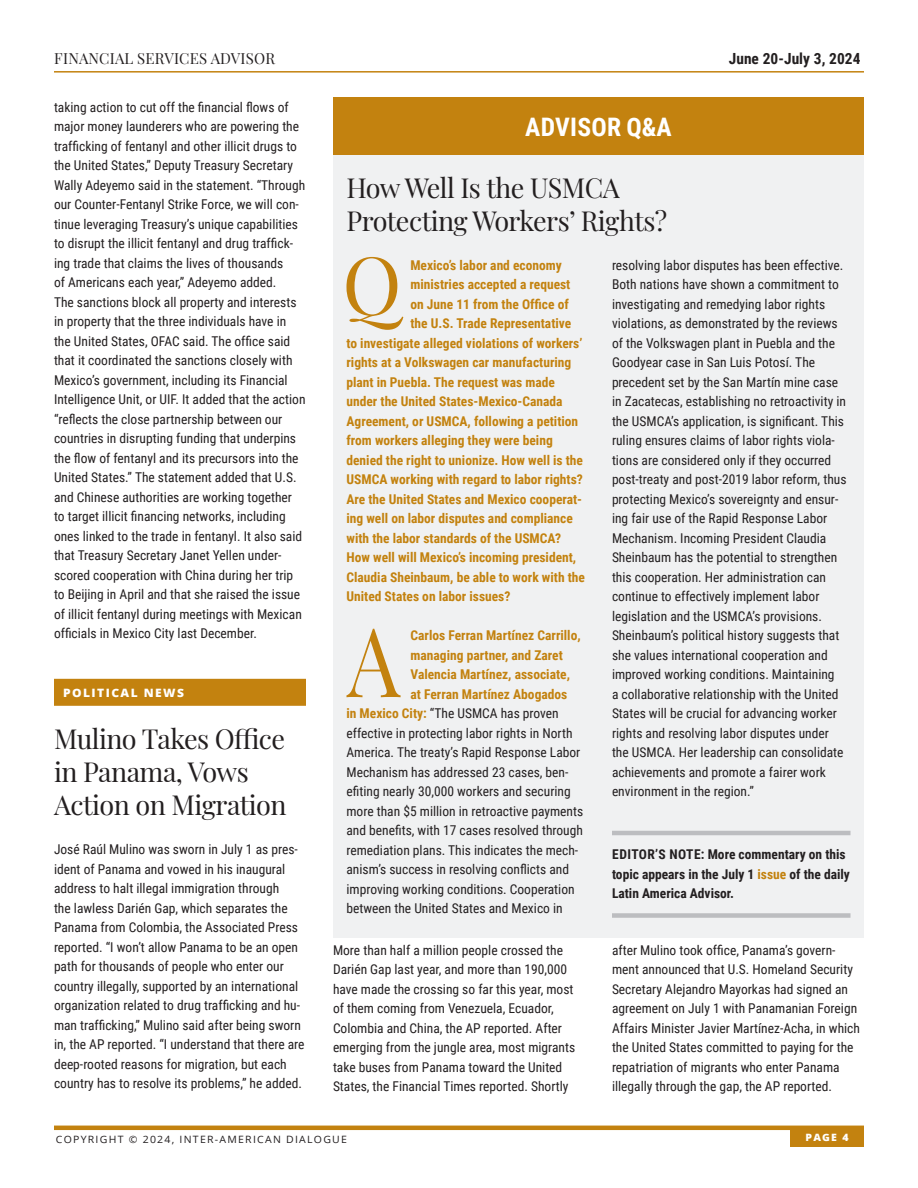
<style>
.page{position:relative;width:918px;height:1188px;background:#fff}
.page>*{position:absolute;margin:0;border:0;box-sizing:border-box;transform-origin:0 0}
.Answer_Text_-_Drop_Cap_A{font:96.15px "Playfair Display";color:#c3820f;scale:.88 1}
.Question_Text_-_Drop_Cap_Q_-_Yellow{font:80.1px "Playfair Display";color:#c3820f}
.Subhead_18pt{font:27px/33px "Playfair Display";letter-spacing:-.02em;color:#231f20}
.White_Section_Titles__for_bars{font:700 25.5px "Roboto Condensed";letter-spacing:.01em;color:#fff}
.t1{font:700 15.3px "Roboto Condensed";letter-spacing:.005em;color:#231f20}
.t2{font:15px "Playfair Display";letter-spacing:.015em;color:#231f20}
.Main_Body_Text{font:13.5px/19.5px "Roboto Condensed";color:#231f20}
.Answer_Text_-_Drop_Cap_A-2{font:13.5px/19.5px "Roboto Condensed";color:#231f20}
.Question_Text_-_Drop_Cap_Q_-_Yellow-2{font:700 13.5px "Roboto Condensed";color:#c3820f}
.Answer_Text_-_Drop_Cap_A-3{font:700 13.5px "Roboto Condensed";color:#c3820f}
.Editors_Note{font:700 13.5px/19.5px "Roboto Condensed";color:#231f20}
.Sections_-_with_Yellow_Bar{font:800 11.55px "Open Sans";letter-spacing:.12em;color:#fff;scale:1.04 1}
.t3{font:10.05px "Open Sans";letter-spacing:.12em;color:#231f20;scale:1.04 1}
.t4{font:800 10.05px "Open Sans";color:#fff;scale:1.04 1}
.s1{font-weight:700;color:#c3820f}
.s2{color:#c3820f}
</style>
<div class="page">
<hr style="left:54px;top:1126px;width:810px;height:4px;background:#c3820f">
<div style="left:790px;top:1129px;width:74px;height:18px;background:#c3820f"></div>
<hr style="left:54px;top:71px;width:810px;height:2px;background:#c3820f">
<div style="left:54px;top:679px;width:252px;height:27px;background:#c3820f"></div>
<div style="left:333px;top:155px;width:531px;height:782px;background:#f0f1f2"></div>
<hr style="left:612px;top:831px;width:238px;height:4px;background:#bcbdc0">
<div style="left:612px;top:913px;width:238px;height:5px;background:#bcbdc0"></div>
<div style="left:333px;top:98px;width:531px;height:57px;background:#c3820f"></div>
<p class="t2" style="left:54px;top:46px;width:222px">FINANCIAL SERVICES ADVISOR</p>
<p class="t1" style="left:729px;top:47px;width:133px">June 20-July 3, 2024</p>
<p class="Main_Body_Text" style="left:54px;top:97px;width:253px">taking action to cut off the financial flows of major money launderers who are powering the trafficking of fentanyl and other illicit drugs to the United States,” Deputy Treasury Secretary Wally Adeyemo said in the statement. “Through our Counter-Fentanyl Strike Force, we will con&shy;tinue leveraging Treasury’s unique capabilities to disrupt the illicit fentanyl and drug traffick&shy;ing trade that claims the lives of thousands<br>of Americans each year,” Adeyemo added.<br>The sanctions block all property and interests in property that the three individuals have in the United States, OFAC said. The office said that it coordinated the sanctions closely with Mexico’s government, including its Financial Intelligence Unit, or UIF. It added that the action “reflects the close partnership between our countries in disrupting funding that underpins the flow of fentanyl and its precursors into the United States.” The statement added that U.S. and Chinese authorities are working together to target illicit financing networks, including ones linked to the trade in fentanyl. It also said that Treasury Secretary Janet Yellen under&shy;scored cooperation with China during her trip to Beijing in April and that she raised the issue of illicit fentanyl during meetings with Mexican officials in Mexico City last December.</p>
<p class="White_Section_Titles__for_bars" style="left:525px;top:109px;width:148px">ADVISOR Q&amp;A</p>
<p class="Subhead_18pt" style="left:346px;top:169px;width:322px">How Well Is the USMCA<br>Protecting Workers’ Rights?</p>
<p class="Question_Text_-_Drop_Cap_Q_-_Yellow" style="left:342px;top:222px;width:61px">Q</p>
<p class="Question_Text_-_Drop_Cap_Q_-_Yellow-2" style="left:410px;top:256px;width:153px">Mexico’s labor and economy</p>
<p class="Answer_Text_-_Drop_Cap_A-2" style="left:612px;top:255px;width:236px">resolving labor disputes has been effective.<br>Both nations have shown a commitment to investigating and remedying labor rights violations, as demonstrated by the reviews of the Volkswagen plant in Puebla and the Goodyear case in San Luis Potosí. The precedent set by the San Martín mine case in Zacatecas, establishing no retroactivity in the USMCA’s application, is significant. This ruling ensures claims of labor rights viola&shy;tions are considered only if they occurred post-treaty and post-2019 labor reform, thus protecting Mexico’s sovereignty and ensur&shy;ing fair use of the Rapid Response Labor Mechanism. Incoming President Claudia Sheinbaum has the potential to strengthen this cooperation. Her administration can continue to effectively implement labor legislation and the USMCA’s provisions.<br>Sheinbaum’s political history suggests that she values international cooperation and improved working conditions. Maintaining<br>a collaborative relationship with the United States will be crucial for advancing worker rights and resolving labor disputes under the USMCA. Her leadership can consolidate achievements and promote a fairer work environment in the region.”</p>
<p class="Question_Text_-_Drop_Cap_Q_-_Yellow-2" style="left:410px;top:275px;width:162px">ministries accepted a request</p>
<p class="Question_Text_-_Drop_Cap_Q_-_Yellow-2" style="left:410px;top:295px;width:160px">on June 11 from the Office of</p>
<p class="Question_Text_-_Drop_Cap_Q_-_Yellow-2" style="left:410px;top:314px;width:162px">the U.S. Trade Representative</p>
<p class="Question_Text_-_Drop_Cap_Q_-_Yellow-2" style="left:346px;top:334px;width:237px">to investigate alleged violations of workers’</p>
<p class="Question_Text_-_Drop_Cap_Q_-_Yellow-2" style="left:346px;top:353px;width:226px">rights at a Volkswagen car manufacturing</p>
<p class="Question_Text_-_Drop_Cap_Q_-_Yellow-2" style="left:346px;top:373px;width:210px">plant in Puebla. The request was made</p>
<p class="Question_Text_-_Drop_Cap_Q_-_Yellow-2" style="left:346px;top:392px;width:218px">under the United States-Mexico-Canada</p>
<p class="Question_Text_-_Drop_Cap_Q_-_Yellow-2" style="left:346px;top:412px;width:233px">Agreement, or USMCA, following a petition</p>
<p class="Question_Text_-_Drop_Cap_Q_-_Yellow-2" style="left:346px;top:431px;width:208px">from workers alleging they were being</p>
<p class="Question_Text_-_Drop_Cap_Q_-_Yellow-2" style="left:346px;top:451px;width:238px">denied the right to unionize. How well is the</p>
<p class="Question_Text_-_Drop_Cap_Q_-_Yellow-2" style="left:346px;top:470px;width:238px">USMCA working with regard to labor rights?</p>
<p class="Question_Text_-_Drop_Cap_Q_-_Yellow-2" style="left:346px;top:490px;width:237px">Are the United States and Mexico cooperat-</p>
<p class="Question_Text_-_Drop_Cap_Q_-_Yellow-2" style="left:346px;top:509px;width:228px">ing well on labor disputes and compliance</p>
<p class="Question_Text_-_Drop_Cap_Q_-_Yellow-2" style="left:346px;top:529px;width:216px">with the labor standards of the USMCA?</p>
<p class="Question_Text_-_Drop_Cap_Q_-_Yellow-2" style="left:346px;top:548px;width:231px">How well will Mexico’s incoming president,</p>
<p class="Question_Text_-_Drop_Cap_Q_-_Yellow-2" style="left:346px;top:568px;width:240px">Claudia Sheinbaum, be able to work with the</p>
<p class="Question_Text_-_Drop_Cap_Q_-_Yellow-2" style="left:346px;top:587px;width:165px">United States on labor issues?</p>
<p class="Answer_Text_-_Drop_Cap_A" style="left:347px;top:586px;width:62px">A</p>
<p class="Answer_Text_-_Drop_Cap_A-3" style="left:411px;top:626px;width:172px">Carlos Ferran Martínez Carrillo,</p>
<p class="Answer_Text_-_Drop_Cap_A-3" style="left:411px;top:646px;width:154px">managing partner, and Zaret</p>
<p class="Answer_Text_-_Drop_Cap_A-3" style="left:411px;top:665px;width:161px">Valencia Martínez, associate,</p>
<p class="Answer_Text_-_Drop_Cap_A-3" style="left:411px;top:685px;width:158px">at Ferran Martínez Abogados</p>
<p class="Answer_Text_-_Drop_Cap_A-2" style="left:346px;top:703px;width:214px"><span class="s1">in Mexico City:</span> “The USMCA has proven</p>
<p class="Answer_Text_-_Drop_Cap_A-2" style="left:346px;top:723px;width:228px">effective in protecting labor rights in North</p>
<p class="Answer_Text_-_Drop_Cap_A-2" style="left:346px;top:742px;width:235px">America. The treaty’s Rapid Response Labor</p>
<p class="Answer_Text_-_Drop_Cap_A-2" style="left:346px;top:762px;width:223px">Mechanism has addressed 23 cases, ben-</p>
<p class="Answer_Text_-_Drop_Cap_A-2" style="left:346px;top:781px;width:226px">efiting nearly 30,000 workers and securing</p>
<p class="Answer_Text_-_Drop_Cap_A-2" style="left:346px;top:801px;width:238px">more than $5 million in retroactive payments</p>
<p class="Answer_Text_-_Drop_Cap_A-2" style="left:346px;top:820px;width:238px">and benefits, with 17 cases resolved through</p>
<p class="Answer_Text_-_Drop_Cap_A-2" style="left:346px;top:840px;width:233px">remediation plans. This indicates the mech-</p>
<p class="Answer_Text_-_Drop_Cap_A-2" style="left:346px;top:859px;width:224px">anism’s success in resolving conflicts and</p>
<p class="Answer_Text_-_Drop_Cap_A-2" style="left:346px;top:879px;width:230px">improving working conditions. Cooperation</p>
<p class="Answer_Text_-_Drop_Cap_A-2" style="left:346px;top:898px;width:218px">between the United States and Mexico in</p>
<p class="Sections_-_with_Yellow_Bar" style="left:63px;top:684px;width:118px">POLITICAL NEWS</p>
<p class="Subhead_18pt" style="left:54px;top:720px;width:234px">Mulino Takes Office in Panama, Vows<br>Action on Migration</p>
<p class="Main_Body_Text" style="left:54px;top:839px;width:252px">José Raúl Mulino was sworn in July 1 as pres&shy;ident of Panama and vowed in his inaugural address to halt illegal immigration through<br>the lawless Darién Gap, which separates the Panama from Colombia, the Associated Press reported. “I won’t allow Panama to be an open path for thousands of people who enter our country illegally, supported by an international organization related to drug trafficking and hu&shy;man trafficking,” Mulino said after being sworn in, the AP reported. “I understand that there are deep-rooted reasons for migration, but each country has to resolve its problems,” he added.</p>
<p class="Editors_Note" style="left:612px;top:844px;width:239px">EDITOR’S NOTE: More commentary on this topic appears in the July 1 <span class="s2">issue</span> of the daily<br>Latin America Advisor.</p>
<p class="Main_Body_Text" style="left:333px;top:940px;width:244px">More than half a million people crossed the Darién Gap last year, and more than 190,000 have made the crossing so far this year, most of them coming from Venezuela, Ecuador, Colombia and China, the AP reported. After emerging from the jungle area, most migrants take buses from Panama toward the United States, the Financial Times reported. Shortly</p>
<p class="Main_Body_Text" style="left:612px;top:940px;width:250px">after Mulino took office, Panama’s govern&shy;ment announced that U.S. Homeland Security Secretary Alejandro Mayorkas had signed an agreement on July 1 with Panamanian Foreign Affairs Minister Javier Martínez-Acha, in which the United States committed to paying for the repatriation of migrants who enter Panama illegally through the gap, the AP reported.</p>
<p class="t3" style="left:56px;top:1132px;width:281px">COPYRIGHT © 2024, INTER-AMERICAN DIALOGUE</p>
<p class="t4" style="left:806px;top:1129px;width:43px">PAGE 4</p>
</div>
